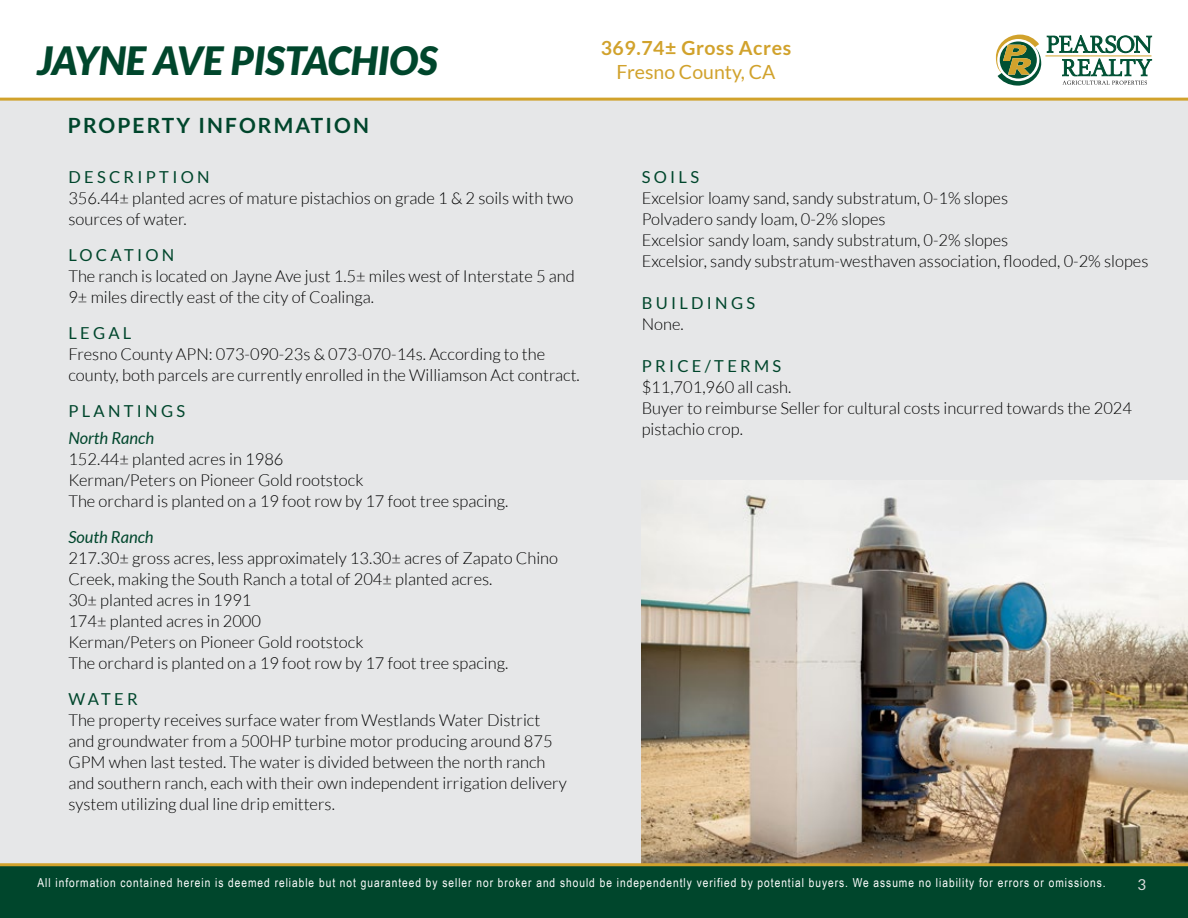
<style>
.page{position:relative;width:1188px;height:918px;background:#fff}
.page>*{position:absolute;margin:0;border:0;box-sizing:border-box;transform-origin:0 0}
.t1{font:italic 900 39px "Lato";color:#00462c}
.t2{font:700 21px "Lato";letter-spacing:.1em;color:#00462c}
.t3{font:700 19.5px "Lato";letter-spacing:.03em;color:#d1a22c}
.t4{font:19.5px "Lato";color:#d1a22c}
.t5{font:300 16.5px/21px "Lato";color:#000}
.t6{font:16.5px "Lato";letter-spacing:.2em;color:#00462c}
.t7{font:italic 16.5px "Lato";color:#00462c}
.t8{font:15px "Lato";color:#dcddde}
.t9{font:12.3px "Arial Narrow";letter-spacing:.08em;color:#fff}
</style>
<div class="page">
<div style="left:0;top:99px;width:1188px;height:765px;background:#e6e7e8"></div>
<img style="left:642px;top:481px;width:546px;height:382px">
<svg style="left:996px;top:35px;width:156px;height:51px"></svg>
<div style="left:0;top:864px;width:1188px;height:54px;background:#00462c"></div>
<hr style="left:0;top:863px;width:1188px;height:3px;background:#d1a22c">
<hr style="left:0;top:98px;width:1188px;height:3px;background:#d1a22c">
<h1 class="t1" style="left:37px;top:38px;width:402px">JAYNE AVE PISTACHIOS</h1>
<p class="t2" style="left:68px;top:114px;width:303px">PROPERTY INFORMATION</p>
<p class="t6" style="left:68px;top:168px;width:143px">DESCRIPTION</p>
<p class="t5" style="left:68px;top:187px;width:507px">356.44± planted acres of mature pistachios on grade 1 &amp; 2 soils with two sources of water.</p>
<p class="t6" style="left:68px;top:246px;width:107px">LOCATION</p>
<p class="t5" style="left:68px;top:265px;width:508px">The ranch is located on Jayne Ave just 1.5± miles west of Interstate 5 and<br>9± miles directly east of the city of Coalinga.</p>
<p class="t6" style="left:68px;top:324px;width:65px">LEGAL</p>
<p class="t5" style="left:68px;top:343px;width:513px">Fresno County APN: 073-090-23s &amp; 073-070-14s. According to the county, both parcels are currently enrolled in the Williamson Act contract.</p>
<p class="t6" style="left:68px;top:402px;width:118px">PLANTINGS</p>
<p class="t7" style="left:68px;top:429px;width:87px">North Ranch</p>
<p class="t5" style="left:68px;top:448px;width:441px">152.44± planted acres in 1986<br>Kerman/Peters on Pioneer Gold rootstock<br>The orchard is planted on a 19 foot row by 17 foot tree spacing.</p>
<p class="t7" style="left:68px;top:528px;width:87px">South Ranch</p>
<p class="t5" style="left:68px;top:547px;width:491px">217.30± gross acres, less approximately 13.30± acres of Zapato Chino Creek, making the South Ranch a total of 204± planted acres.<br>30± planted acres in 1991<br>174± planted acres in 2000<br>Kerman/Peters on Pioneer Gold rootstock<br>The orchard is planted on a 19 foot row by 17 foot tree spacing.</p>
<p class="t6" style="left:68px;top:690px;width:71px">WATER</p>
<p class="t5" style="left:68px;top:710px;width:500px">The property receives surface water from Westlands Water District and groundwater from a 500HP turbine motor producing around 875<br>GPM when last tested. The water is divided between the north ranch and southern ranch, each with their own independent irrigation delivery system utilizing dual line drip emitters.</p>
<p class="t3" style="left:601px;top:36px;width:192px">369.74± Gross Acres</p>
<p class="t4" style="left:617px;top:61px;width:160px">Fresno County, CA</p>
<p class="t6" style="left:642px;top:168px;width:59px">SOILS</p>
<p class="t5" style="left:642px;top:188px;width:508px">Excelsior loamy sand, sandy substratum, 0-1% slopes<br>Polvadero sandy loam, 0-2% slopes<br>Excelsior sandy loam, sandy substratum, 0-2% slopes<br>Excelsior, sandy substratum-westhaven association, flooded, 0-2% slopes</p>
<p class="t6" style="left:642px;top:294px;width:115px">BUILDINGS</p>
<p class="t5" style="left:642px;top:314px;width:44px">None.</p>
<p class="t6" style="left:642px;top:357px;width:141px">PRICE/TERMS</p>
<p class="t5" style="left:642px;top:377px;width:492px">$11,701,960 all cash.<br>Buyer to reimburse Seller for cultural costs incurred towards the 2024 pistachio crop.</p>
<p class="t9" style="left:38px;top:873px;width:1070px">All information contained herein is deemed reliable but not guaranteed by seller nor broker and should be independently verified by potential buyers. We assume no liability for errors or omissions.</p>
<p class="t8" style="left:1138px;top:876px;width:10px">3</p>
</div>
